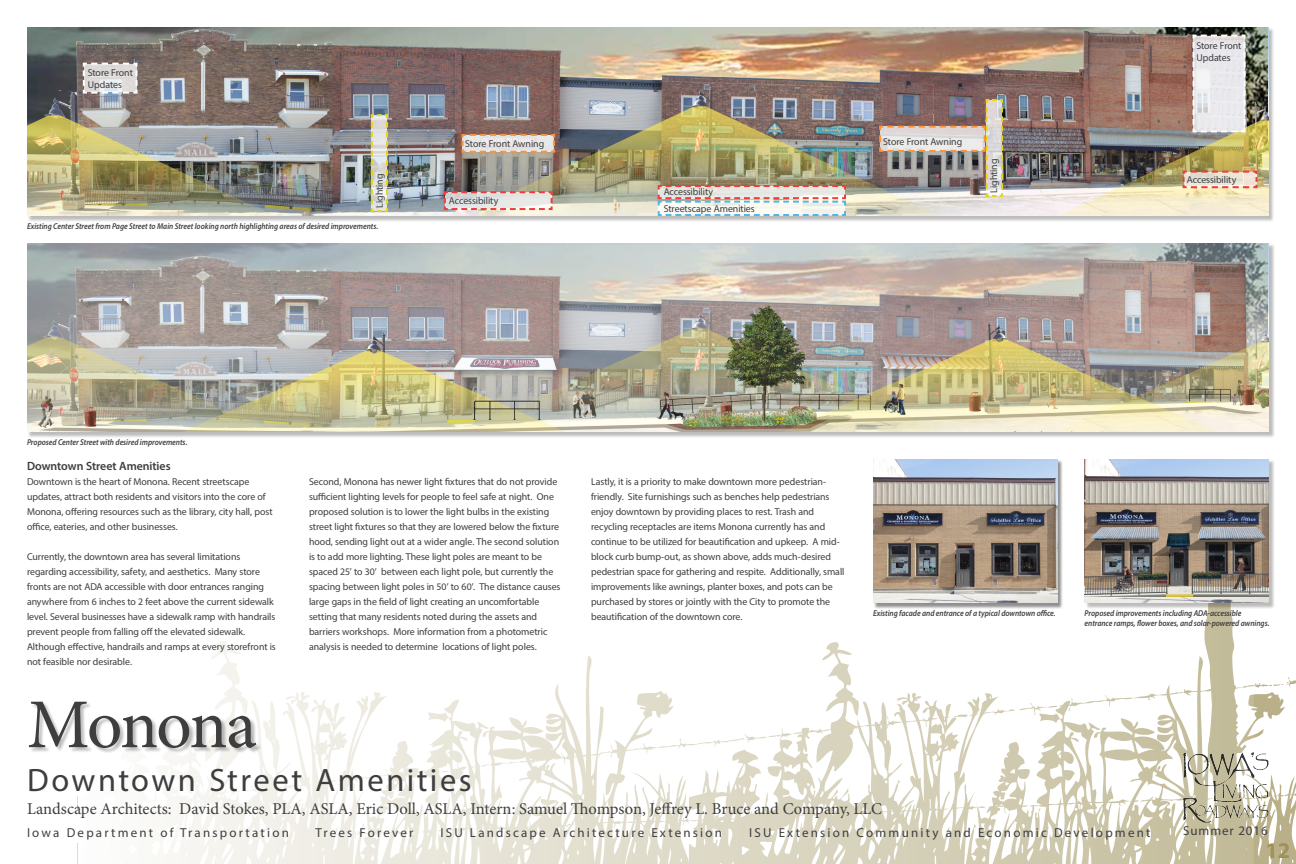
<style>
.page{position:relative;width:1296px;height:864px;background:#fff}
.page>*{position:absolute;margin:0;border:0;box-sizing:border-box;transform-origin:0 0}
.t1{font:70px "Minion Pro";letter-spacing:-.035em;color:#3e3e3f}
.t2{font:32.5px "Myriad Pro";letter-spacing:.075em;color:#3e3e3f}
.t3{font:700 22.5px "Myriad Pro";color:#9d9259}
.t4{font:16.5px "Minion Pro";letter-spacing:-.005em;color:#3e3e3f}
.t5{font:13px "Myriad Pro";letter-spacing:.17em;color:#3e3e3f}
.t6{font:13px "Myriad Pro";letter-spacing:.07em;color:#3e3e3f}
.Body_Heading{font:600 12px "Myriad Pro";color:#3e3e3f}
.Body_Text{font:10px/15px "Myriad Pro";letter-spacing:-.01em;color:#3e3e3f}
.Captions{font:italic 600 8.5px/9.5px "Myriad Pro";letter-spacing:-.005em;color:#3e3e3f;scale:.9 1}
</style>
<div class="page">
<svg style="left:1256px;top:677px;width:40px;height:187px"></svg>
<svg style="left:161px;top:609px;width:1095px;height:255px"></svg>
<img style="left:1171px;top:741px;width:111px;height:91px">
<div style="left:29px;top:702px;width:233px;height:52px;background:#231f20;opacity:.3"></div>
<div style="left:1085px;top:459px;width:190px;height:150px;background:#231f20;opacity:.3"></div>
<img style="left:1084px;top:459px;width:185px;height:144px">
<div style="left:27px;top:27px;width:1248px;height:195px;background:#231f20;opacity:.3"></div>
<img style="left:27px;top:27px;width:1242px;height:189px">
<div style="left:27px;top:243px;width:1248px;height:195px;background:#231f20;opacity:.3"></div>
<img style="left:27px;top:243px;width:1242px;height:189px">
<div style="left:873px;top:459px;width:191px;height:150px;background:#231f20;opacity:.5"></div>
<img style="left:873px;top:459px;width:185px;height:144px">
<svg style="left:1182px;top:170px;width:76px;height:19px"></svg>
<svg style="left:1192px;top:34px;width:55px;height:99px;background:#e2e1e4"></svg>
<svg style="left:82px;top:62px;width:57px;height:33px;background:#d4d2d1"></svg>
<svg style="left:370px;top:113px;width:19px;height:100px;background:#d2d1b7"></svg>
<svg style="left:878px;top:98px;width:126px;height:100px;background:#a89d96"></svg>
<svg style="left:443px;top:190px;width:111px;height:21px;background:#dcc7c4"></svg>
<svg style="left:657px;top:184px;width:190px;height:33px"></svg>
<svg style="left:461px;top:133px;width:95px;height:21px;background:#dccbbe"></svg>
<p class="Body_Text" style="left:88px;top:65px;width:47px">Store Front</p>
<p class="Body_Text" style="left:88px;top:77px;width:36px">Updates</p>
<p class="Body_Text" style="left:372px;top:208px;width:36px;rotate:-90deg">Lighting</p>
<p class="Captions" style="left:27px;top:221px;width:392px">Existing Center Street from Page Street to Main Street looking north highlighting areas of desired improvements.</p>
<p class="Body_Text" style="left:465px;top:136px;width:81px">Store Front Awning</p>
<p class="Body_Text" style="left:883px;top:134px;width:81px">Store Front Awning</p>
<p class="Body_Text" style="left:449px;top:193px;width:51px">Accessibility</p>
<p class="Body_Text" style="left:664px;top:184px;width:51px">Accessibility</p>
<p class="Body_Text" style="left:664px;top:201px;width:93px">Streetscape Amenities</p>
<p class="Body_Text" style="left:986px;top:193px;width:36px;rotate:-90deg">Lighting</p>
<p class="Captions" style="left:27px;top:437px;width:180px">Proposed Center Street with desired improvements.</p>
<p class="Body_Text" style="left:1196px;top:38px;width:47px">Store Front</p>
<p class="Body_Text" style="left:1196px;top:50px;width:36px">Updates</p>
<p class="Body_Text" style="left:1187px;top:172px;width:51px">Accessibility</p>
<p class="Body_Heading" style="left:27px;top:458px;width:145px">Downtown Street Amenities</p>
<p class="Body_Text" style="left:27px;top:474px;width:247px">Downtown is the heart of Monona. Recent streetscape updates, attract both residents and visitors into the core of Monona, offering resources such as the library, city hall, post office, eateries, and other businesses.</p>
<p class="Body_Text" style="left:27px;top:549px;width:251px">Currently, the downtown area has several limitations regarding accessibility, safety, and aesthetics. Many store fronts are not ADA accessible with door entrances ranging anywhere from 6 inches to 2 feet above the current sidewalk level. Several businesses have a sidewalk ramp with handrails prevent people from falling off the elevated sidewalk.<br>Although effective, handrails and ramps at every storefront is not feasible nor desirable.</p>
<h1 class="t1" style="left:27px;top:678px;width:231px">Monona</h1>
<p class="Body_Text" style="left:309px;top:474px;width:253px">Second, Monona has newer light fixtures that do not provide sufficient lighting levels for people to feel safe at night. One proposed solution is to lower the light bulbs in the existing street light fixtures so that they are lowered below the fixture hood, sending light out at a wider angle. The second solution is to add more lighting. These light poles are meant to be spaced 25’ to 30’ between each light pole, but currently the spacing between light poles in 50’ to 60’. The distance causes large gaps in the field of light creating an uncomfortable setting that many residents noted during the assets and barriers workshops. More information from a photometric analysis is needed to determine locations of light poles.</p>
<p class="Body_Text" style="left:591px;top:474px;width:255px">Lastly, it is a priority to make downtown more pedestrian&shy;friendly. Site furnishings such as benches help pedestrians enjoy downtown by providing places to rest. Trash and recycling receptacles are items Monona currently has and continue to be utilized for beautification and upkeep. A mid&shy;block curb bump-out, as shown above, adds much-desired pedestrian space for gathering and respite. Additionally, small improvements like awnings, planter boxes, and pots can be purchased by stores or jointly with the City to promote the beautification of the downtown core.</p>
<h2 class="t2" style="left:27px;top:760px;width:446px">Downtown Street Amenities</h2>
<p class="Captions" style="left:873px;top:608px;width:205px">Existing facade and entrance of a typical downtown office.</p>
<p class="Captions" style="left:1085px;top:608px;width:207px">Proposed improvements including ADA-accessible entrance ramps, flower boxes, and solar-powered awnings.</p>
<h3 class="t4" style="left:27px;top:798px;width:857px">Landscape Architects: David Stokes, PLA, ASLA, Eric Doll, ASLA, Intern: Samuel Thompson, Jeffrey L. Bruce and Company, LLC</h3>
<h3 class="t5" style="left:27px;top:824px;width:263px">Iowa Department of Transportation</h3>
<h3 class="t5" style="left:315px;top:824px;width:100px">Trees Forever</h3>
<h3 class="t5" style="left:440px;top:824px;width:283px">ISU Landscape Architecture Extension</h3>
<h3 class="t5" style="left:749px;top:824px;width:403px">ISU Extension Community and Economic Development</h3>
<h3 class="t6" style="left:1183px;top:822px;width:86px">Summer 2016</h3>
<h3 class="t3" style="left:1265px;top:836px;width:26px">12</h3>
</div>
